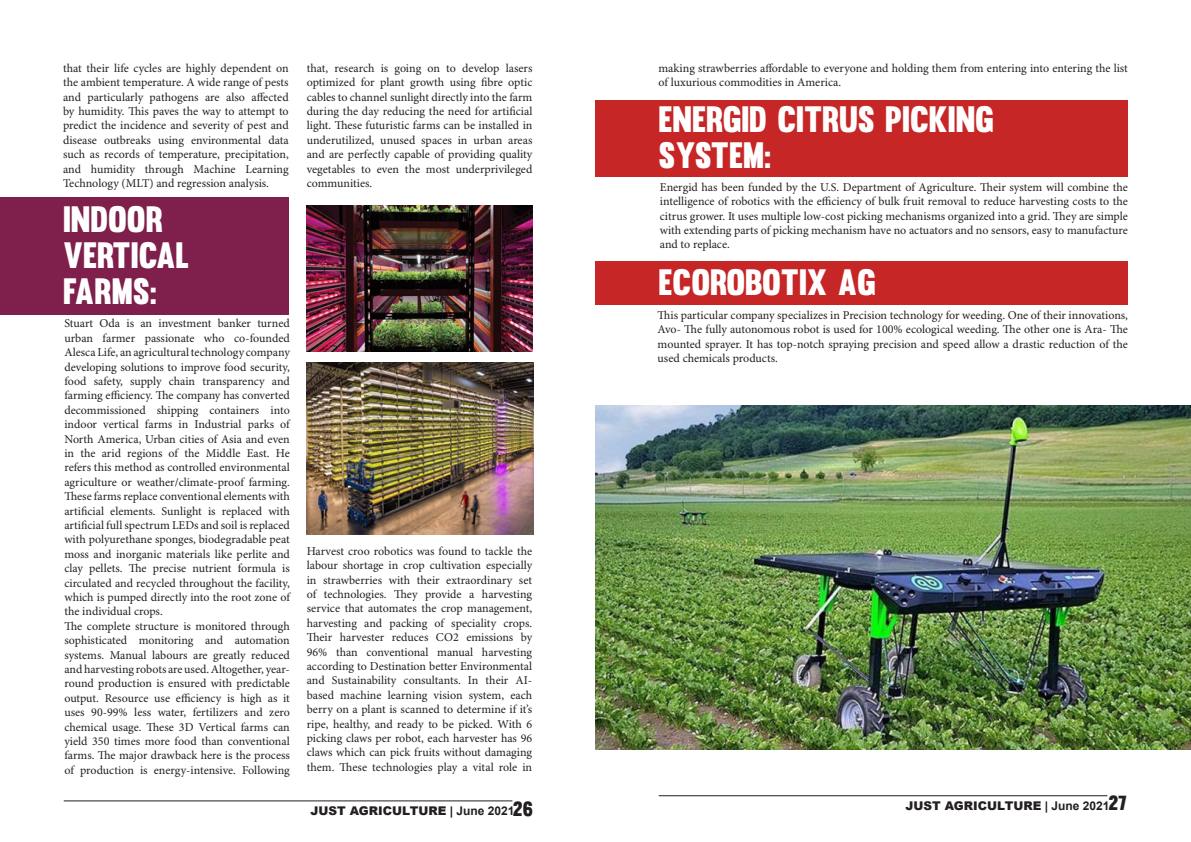
<style>
.page{position:relative;width:1191px;height:842px;background:#fff}
.page>*{position:absolute;margin:0;border:0;box-sizing:border-box;transform-origin:0 0}
.t1{font:36px/36px "Muro";color:#fff}
.t2{font:20px "Muro";color:#231f20}
.t3{font:12px/14.4px "Minion Pro";color:#231f20;text-align:justify}
.t4{font:900 12px "Arial";color:#231f20}
.s1{font-weight:700}
</style>
<div class="page">
<hr style="left:64px;top:800px;width:448px;height:1px;background:#231f20">
<hr style="left:659px;top:795px;width:448px;height:1px;background:#231f20">
<div style="left:0;top:198px;width:289px;height:117px;background:#7e1f4c"></div>
<div style="left:595px;top:100px;width:533px;height:76px;background:#c62626"></div>
<div style="left:595px;top:261px;width:533px;height:43px;background:#c62626"></div>
<img style="left:307px;top:205px;width:225px;height:146px">
<img style="left:307px;top:363px;width:226px;height:171px">
<img style="left:595px;top:405px;width:596px;height:344px">
<p class="t3" style="left:63px;top:61px;width:227px">that their life cycles are highly dependent on the ambient temperature. A wide range of pests and particularly pathogens are also affected by humidity. This paves the way to attempt to predict the incidence and severity of pest and disease outbreaks using environmental data such as records of temperature, precipitation, and humidity through Machine Learning Technology (MLT) and regression analysis.</p>
<p class="t1" style="left:63px;top:201px;width:102px">INDOOR</p>
<p class="t1" style="left:63px;top:237px;width:128px">VERTICAL<br>FARMS:</p>
<p class="t3" style="left:64px;top:317px;width:227px">Stuart Oda is an investment banker turned urban farmer passionate who co-founded Alesca Life, an agricultural technology company developing solutions to improve food security, food safety, supply chain transparency and farming efficiency. The company has converted decommissioned shipping containers into indoor vertical farms in Industrial parks of North America, Urban cities of Asia and even in the arid regions of the Middle East. He refers this method as controlled environmental agriculture or weather/climate-proof farming.<br>These farms replace conventional elements with artificial elements. Sunlight is replaced with artificial full spectrum LEDs and soil is replaced with polyurethane sponges, biodegradable peat moss and inorganic materials like perlite and clay pellets. The precise nutrient formula is circulated and recycled throughout the facility, which is pumped directly into the root zone of the individual crops.</p>
<p class="t3" style="left:64px;top:619px;width:227px">The complete structure is monitored through sophisticated monitoring and automation systems. Manual labours are greatly reduced and harvesting robots are used. Altogether, year&shy;round production is ensured with predictable output. Resource use efficiency is high as it uses 90-99% less water, fertilizers and zero chemical usage. These 3D Vertical farms can yield 350 times more food than conventional farms. The major drawback here is the process of production is energy-intensive. Following</p>
<p class="t3" style="left:307px;top:61px;width:227px">that, research is going on to develop lasers optimized for plant growth using fibre optic cables to channel sunlight directly into the farm during the day reducing the need for artificial light. These futuristic farms can be installed in underutilized, unused spaces in urban areas and are perfectly capable of providing quality vegetables to even the most underprivileged communities.</p>
<p class="t3" style="left:658px;top:61px;width:471px">making strawberries affordable to everyone and holding them from entering into entering the list of luxurious commodities in America.</p>
<p class="t1" style="left:658px;top:101px;width:337px">ENERGID CITRUS PICKING</p>
<p class="t1" style="left:658px;top:137px;width:114px">SYSTEM:</p>
<p class="t3" style="left:660px;top:180px;width:469px">Energid has been funded by the U.S. Department of Agriculture. Their system will combine the intelligence of robotics with the efficiency of bulk fruit removal to reduce harvesting costs to the citrus grower. It uses multiple low-cost picking mechanisms organized into a grid. They are simple with extending parts of picking mechanism have no actuators and no sensors, easy to manufacture and to replace.</p>
<p class="t1" style="left:658px;top:263px;width:219px">ECOROBOTIX AG</p>
<p class="t3" style="left:307px;top:544px;width:227px">Harvest croo robotics was found to tackle the labour shortage in crop cultivation especially in strawberries with their extraordinary set of technologies. They provide a harvesting service that automates the crop management, harvesting and packing of speciality crops.<br>Their harvester reduces CO2 emissions by 96% than conventional manual harvesting according to Destination better Environmental and Sustainability consultants. In their AI&shy;based machine learning vision system, each berry on a plant is scanned to determine if it’s ripe, healthy, and ready to be picked. With 6 picking claws per robot, each harvester has 96 claws which can pick fruits without damaging them. These technologies play a vital role in</p>
<p class="t3" style="left:657px;top:308px;width:472px">This particular company specializes in Precision technology for weeding. One of their innovations, Avo- The fully autonomous robot is used for 100% ecological weeding. The other one is Ara- The mounted sprayer. It has top-notch spraying precision and speed allow a drastic reduction of the used chemicals products.</p>
<h2 class="t2" style="left:513px;top:796px;width:21px">26</h2>
<h2 class="t2" style="left:1108px;top:791px;width:20px">27</h2>
<p class="t4" style="left:310px;top:802px;width:205px">JUST AGRICULTURE <span class="s1">| June 2021</span></p>
<p class="t4" style="left:905px;top:797px;width:205px">JUST AGRICULTURE <span class="s1">| June 2021</span></p>
</div>
